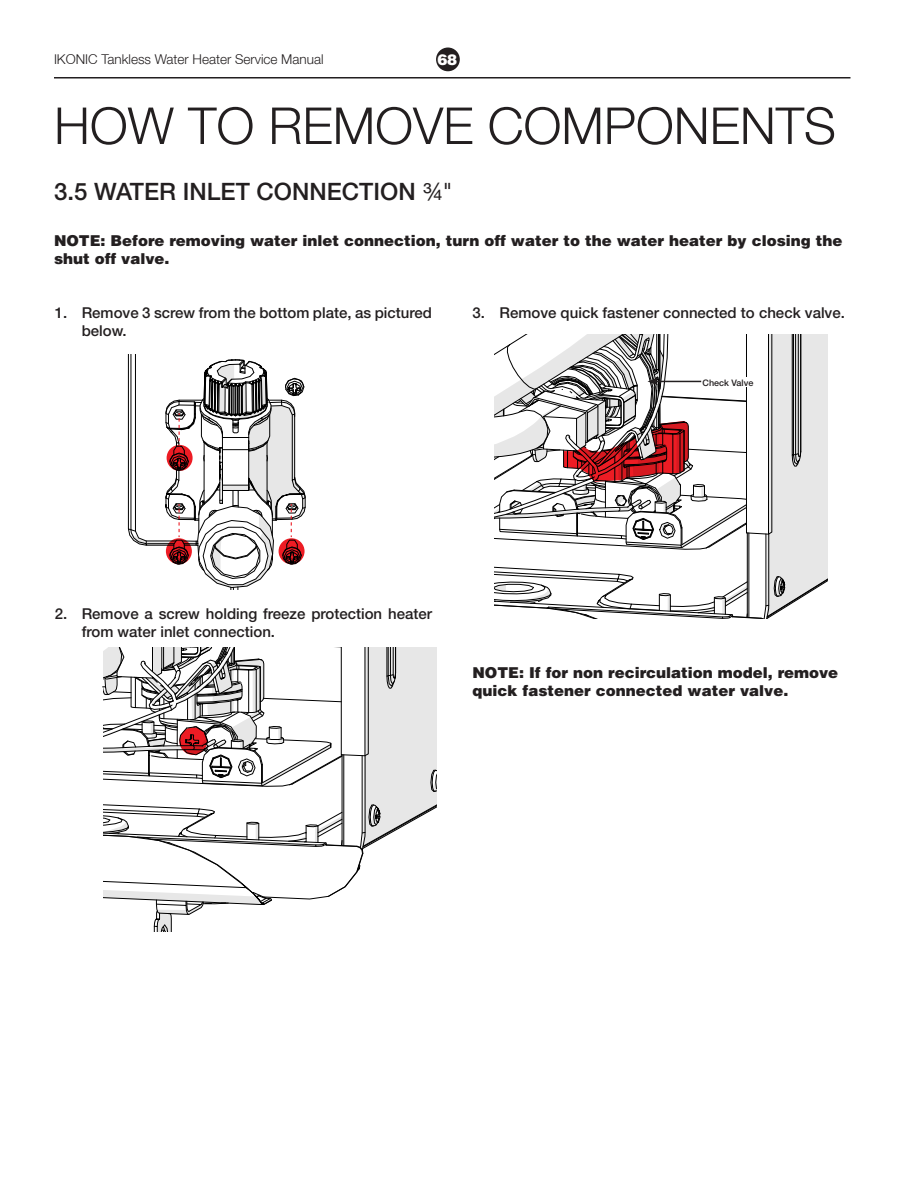
<style>
.page{position:relative;width:918px;height:1188px;background:#fff}
.page>*{position:absolute;margin:0;border:0;box-sizing:border-box;transform-origin:0 0}
.t1{font:300 51px "Rheem Sans";color:#231f20}
.t2{font:500 24px "Helvetica Neue";color:#231f20}
.t3{font:900 15px/18px "Helvetica";color:#231f20}
.t4{font:500 15px/18px "Helvetica Neue";color:#231f20}
.t5{font:900 15px "Helvetica";color:#fff}
.t6{font:300 13.5px "Rheem Sans";color:#231f20}
.t7{font:500 9px "Helvetica Neue";color:#231f20}
.s1{font-weight:400}
</style>
<div class="page">
<hr style="left:54px;top:77px;width:796px;height:2px;background:#231f20">
<div style="left:436px;top:48px;width:24px;height:23px;background:#231f20;border-radius:50%"></div>
<svg style="left:102px;top:354px;width:334px;height:577px"></svg>
<svg style="left:179px;top:727px;width:28px;height:28px"></svg>
<svg style="left:495px;top:334px;width:333px;height:285px"></svg>
<p class="t6" style="left:54px;top:51px;width:271px">IKONIC Tankless Water Heater Service Manual</p>
<p class="t5" style="left:438px;top:50px;width:21px">68</p>
<p class="t1" style="left:54px;top:95px;width:784px">HOW TO REMOVE COMPONENTS</p>
<p class="t2" style="left:54px;top:177px;width:400px">3.5 WATER INLET CONNECTION <span class="s1">¾"</span></p>
<p class="t3" style="left:54px;top:231px;width:790px">NOTE: Before removing water inlet connection, turn off water to the water heater by closing the shut off valve.</p>
<p class="t4" style="left:82px;top:303px;width:352px;text-indent:-27px">1. Remove 3 screw from the bottom plate, as pictured below.</p>
<p class="t4" style="left:473px;top:303px;width:374px">3. Remove quick fastener connected to check valve.</p>
<p class="t7" style="left:703px;top:377px;width:52px">Check Valve</p>
<p class="t4" style="left:82px;top:605px;width:352px;text-indent:-27px">2. Remove a screw holding freeze protection heater from water inlet connection.</p>
<p class="t3" style="left:473px;top:663px;width:367px">NOTE: If for non recirculation model, remove quick fastener connected water valve.</p>
</div>
